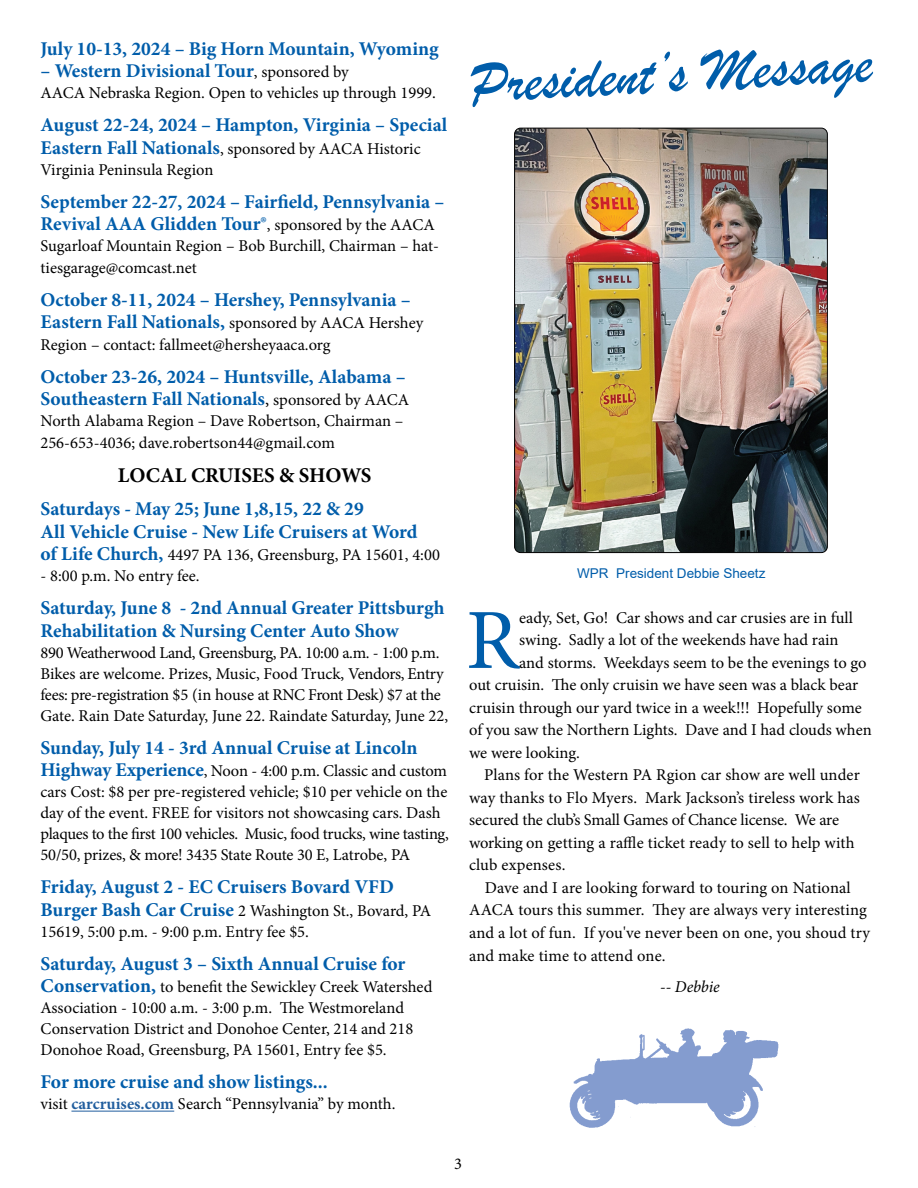
<style>
.page{position:relative;width:918px;height:1188px;background:#fff}
.page>*{position:absolute;margin:0;border:0;box-sizing:border-box;transform-origin:0 0}
.t1{font:85.8px "Minion Pro";color:#005daa}
.t2{font:700 21px "Minion Pro";color:#000}
.t3{font:700 19.5px/22.5px "Minion Pro";color:#005daa}
.t4{font:16.5px/21px "Minion Pro";color:#000}
.t5{font:italic 16.5px "Minion Pro";letter-spacing:-.01em;color:#000}
.t6{font:13.5px "Arial";color:#005daa}
.s1{font-weight:400;font-size:16.5px;color:#000}
.s2{font-weight:700;font-size:19.5px;color:#005daa}
.s3{font-weight:400;font-size:18px;color:#000}
.s4{font-weight:700;color:#215e9e}
</style>
<div class="page">
<svg style="left:471px;top:50px;width:402px;height:57px"></svg>
<img style="left:515px;top:128px;width:312px;height:425px">
<div style="left:514px;top:128px;width:314px;height:425px;border:1px solid #000;border-radius:6px"></div>
<img style="left:569px;top:1028px;width:210px;height:100px">
<hr style="left:71px;top:1111px;width:103px;height:1px;background:#215e9e">
<p class="t3" style="left:40px;top:37px;width:400px">July 10-13, 2024 – Big Horn Mountain, Wyoming</p>
<p class="t3" style="left:40px;top:59px;width:310px">– Western Divisional Tour<span class="s1">, sponsored by</span></p>
<p class="t4" style="left:41px;top:82px;width:397px">AACA Nebraska Region. Open to vehicles up through 1999.</p>
<p class="t3" style="left:40px;top:113px;width:408px">August 22-24, 2024 – Hampton, Virginia – Special</p>
<p class="t4" style="left:40px;top:138px;width:382px"><span class="s2">Eastern Fall Nationals</span>, sponsored by AACA Historic<br>Virginia Peninsula Region</p>
<p class="t3" style="left:40px;top:190px;width:405px">September 22-27, 2024 – Fairfield, Pennsylvania –<br>Revival AAA Glidden Tour®<span class="s1">, sponsored by the AACA</span></p>
<p class="t4" style="left:41px;top:235px;width:400px;line-height:21.6px">Sugarloaf Mountain Region – Bob Burchill, Chairman – hat&shy;tiesgarage@comcast.net</p>
<p class="t3" style="left:40px;top:288px;width:372px">October 8-11, 2024 – Hershey, Pennsylvania –</p>
<p class="t4" style="left:40px;top:312px;width:384px;line-height:21.6px"><span class="s2">Eastern Fall Nationals,</span> sponsored by AACA Hershey<br>Region – contact: fallmeet@hersheyaaca.org</p>
<p class="t3" style="left:40px;top:365px;width:370px">October 23-26, 2024 – Huntsville, Alabama –<br>Southeastern Fall Nationals<span class="s3">,</span> <span class="s1">sponsored by AACA</span></p>
<p class="t4" style="left:40px;top:410px;width:365px;line-height:21.6px">North Alabama Region – Dave Robertson, Chairman –<br>256-653-4036; dave.robertson44@gmail.com</p>
<p class="t2" style="left:118px;top:461px;width:255px">LOCAL CRUISES &amp; SHOWS</p>
<p class="t3" style="left:40px;top:498px;width:379px">Saturdays - May 25; June 1,8,15, 22 &amp; 29<br>All Vehicle Cruise - New Life Cruisers at Word</p>
<p class="t4" style="left:40px;top:545px;width:401px"><span class="s2">of Life Church,</span> 4497 PA 136, Greensburg, PA 15601, 4:00</p>
<p class="t4" style="left:40px;top:566px;width:161px">- 8:00 p.m. No entry fee.</p>
<p class="t3" style="left:40px;top:597px;width:406px">Saturday, June 8 - 2nd Annual Greater Pittsburgh<br>Rehabilitation &amp; Nursing Center Auto Show</p>
<p class="t4" style="left:41px;top:642px;width:409px">890 Weatherwood Land, Greensburg, PA. 10:00 a.m. - 1:00 p.m.<br>Bikes are welcome. Prizes, Music, Food Truck, Vendors, Entry fees: pre-registration $5 (in house at RNC Front Desk) $7 at the Gate. Rain Date Saturday, June 22. Raindate Saturday, June 22,</p>
<p class="t3" style="left:40px;top:736px;width:379px">Sunday, July 14 - 3rd Annual Cruise at Lincoln</p>
<p class="t4" style="left:40px;top:761px;width:410px"><span class="s2">Highway Experience</span>, Noon - 4:00 p.m. Classic and custom cars Cost: $8 per pre-registered vehicle; $10 per vehicle on the day of the event. FREE for visitors not showcasing cars. Dash plaques to the first 100 vehicles. Music, food trucks, wine tasting, 50/50, prizes, &amp; more! 3435 State Route 30 E, Latrobe, PA</p>
<p class="t3" style="left:40px;top:876px;width:355px">Friday, August 2 - EC Cruisers Bovard VFD</p>
<p class="t4" style="left:40px;top:900px;width:392px"><span class="s2">Burger Bash Car Cruise</span> 2 Washington St., Bovard, PA<br>15619, 5:00 p.m. - 9:00 p.m. Entry fee $5.</p>
<p class="t3" style="left:40px;top:952px;width:366px">Saturday, August 3 – Sixth Annual Cruise for</p>
<p class="t4" style="left:40px;top:977px;width:393px"><span class="s2">Conservation,</span> to benefit the Sewickley Creek Watershed Association - 10:00 a.m. - 3:00 p.m. The Westmoreland Conservation District and Donohoe Center, 214 and 218<br>Donohoe Road, Greensburg, PA 15601, Entry fee $5.</p>
<p class="t3" style="left:40px;top:1071px;width:289px">For more cruise and show listings...</p>
<p class="t4" style="left:40px;top:1094px;width:356px">visit <span class="s4">carcruises.com</span> Search “Pennsylvania” by month.</p>
<p class="t6" style="left:577px;top:564px;width:190px">WPR President Debbie Sheetz</p>
<h1 class="t1" style="left:466px;top:583px;width:55px">R</h1>
<p class="t4" style="left:519px;top:607px;width:335px">eady, Set, Go! Car shows and car crusies are in full</p>
<p class="t4" style="left:519px;top:630px;width:321px">swing. Sadly a lot of the weekends have had rain</p>
<p class="t4" style="left:519px;top:652px;width:349px">and storms. Weekdays seem to be the evenings to go</p>
<p class="t4" style="left:469px;top:675px;width:391px">out cruisin. The only cruisin we have seen was a black bear</p>
<p class="t4" style="left:469px;top:697px;width:394px">cruisin through our yard twice in a week!!! Hopefully some</p>
<p class="t4" style="left:469px;top:720px;width:404px">of you saw the Northern Lights. Dave and I had clouds when</p>
<p class="t4" style="left:469px;top:742px;width:112px">we were looking.</p>
<p class="t4" style="left:484px;top:765px;width:377px">Plans for the Western PA Rgion car show are well under</p>
<p class="t4" style="left:469px;top:787px;width:392px">way thanks to Flo Myers. Mark Jackson’s tireless work has</p>
<p class="t4" style="left:469px;top:810px;width:371px">secured the club’s Small Games of Chance license. We are</p>
<p class="t4" style="left:469px;top:832px;width:387px">working on getting a raffle ticket ready to sell to help with</p>
<p class="t4" style="left:469px;top:855px;width:98px">club expenses.</p>
<p class="t4" style="left:485px;top:877px;width:368px">Dave and I are looking forward to touring on National</p>
<p class="t4" style="left:469px;top:900px;width:399px">AACA tours this summer. They are always very interesting</p>
<p class="t4" style="left:469px;top:922px;width:403px">and a lot of fun. If you've never been on one, you shoud try</p>
<p class="t4" style="left:469px;top:945px;width:198px">and make time to attend one.</p>
<p class="t5" style="left:660px;top:975px;width:61px">-- Debbie</p>
<p class="t4" style="left:454px;top:1153px;width:9px">3</p>
</div>
